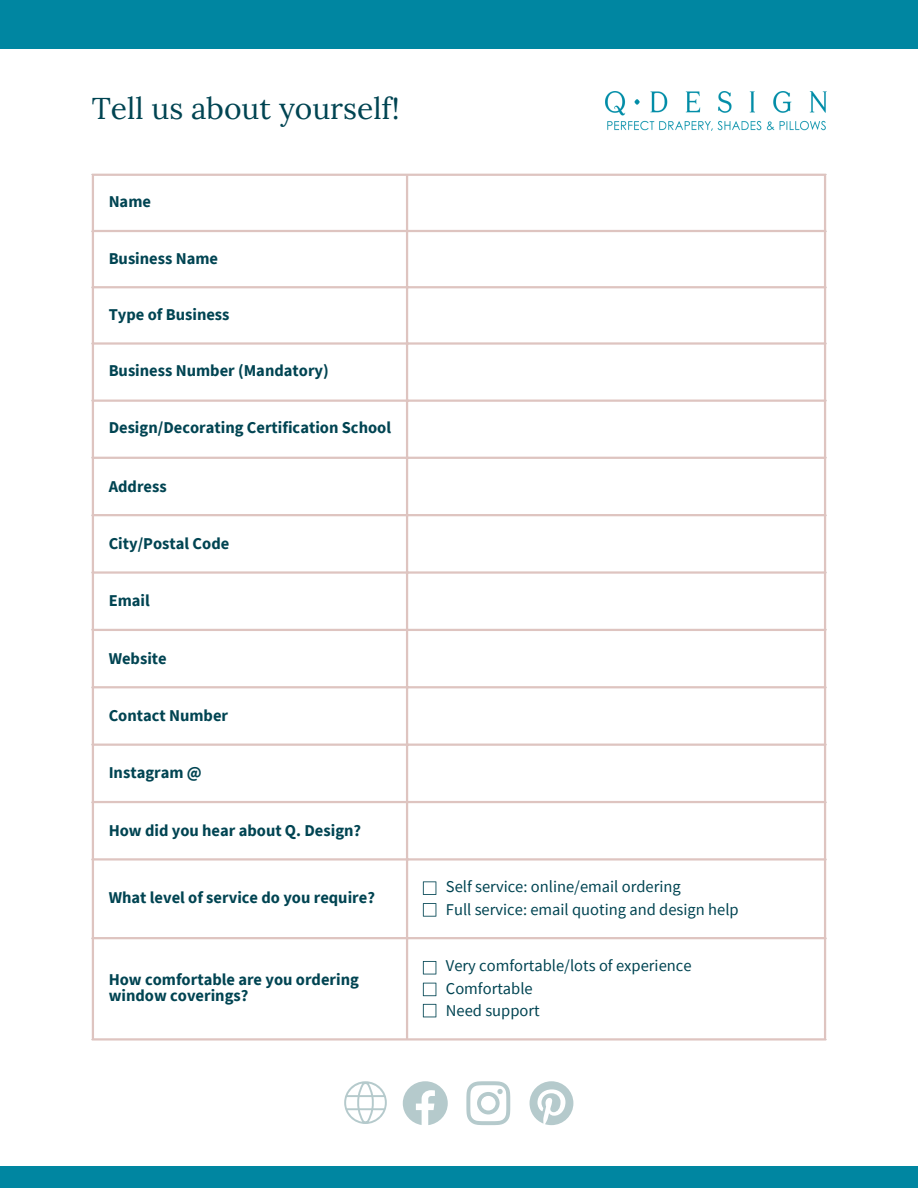
<style>
.page{position:relative;width:918px;height:1188px;background:#fff}
.page>*{position:absolute;margin:0;border:0;box-sizing:border-box;transform-origin:0 0}
.t1{font:30px "Lora";color:#004452}
.t2{font:700 16.5px/15.8px "Source Sans Pro";color:#004452}
.t3{font:16.5px "Source Sans Pro";color:#004452}
</style>
<div class="page">
<hr style="left:92px;top:176px;width:2px;height:862px;background:#dec4c0">
<hr style="left:406px;top:176px;width:2px;height:862px;background:#dec4c0">
<hr style="left:824px;top:176px;width:2px;height:862px;background:#dec4c0">
<hr style="left:92px;top:174px;width:734px;height:2px;background:#dec4c0">
<hr style="left:92px;top:230px;width:734px;height:2px;background:#dec4c0">
<hr style="left:92px;top:286px;width:734px;height:2px;background:#dec4c0">
<hr style="left:92px;top:342px;width:734px;height:3px;background:#dec4c0">
<hr style="left:92px;top:400px;width:734px;height:2px;background:#dec4c0">
<hr style="left:92px;top:457px;width:734px;height:2px;background:#dec4c0">
<hr style="left:92px;top:514px;width:734px;height:2px;background:#dec4c0">
<hr style="left:92px;top:571px;width:734px;height:3px;background:#dec4c0">
<hr style="left:92px;top:629px;width:734px;height:2px;background:#dec4c0">
<hr style="left:92px;top:686px;width:734px;height:2px;background:#dec4c0">
<hr style="left:92px;top:744px;width:734px;height:2px;background:#dec4c0">
<hr style="left:92px;top:801px;width:734px;height:2px;background:#dec4c0">
<hr style="left:92px;top:858px;width:734px;height:3px;background:#dec4c0">
<hr style="left:92px;top:937px;width:734px;height:2px;background:#dec4c0">
<hr style="left:92px;top:1038px;width:734px;height:3px;background:#dec4c0">
<div style="left:0;top:1166px;width:918px;height:22px;background:#0086a1"></div>
<img style="left:606px;top:92px;width:220px;height:38px">
<svg style="left:423px;top:881px;width:13px;height:14px"></svg>
<svg style="left:423px;top:903px;width:13px;height:14px"></svg>
<div style="left:0;top:0;width:918px;height:48px;background:#0086a1"></div>
<svg style="left:423px;top:961px;width:13px;height:13px"></svg>
<svg style="left:423px;top:983px;width:13px;height:13px"></svg>
<svg style="left:423px;top:1004px;width:13px;height:13px"></svg>
<svg style="left:344px;top:1081px;width:43px;height:43px"></svg>
<svg style="left:403px;top:1081px;width:45px;height:44px"></svg>
<svg style="left:466px;top:1081px;width:44px;height:44px"></svg>
<svg style="left:530px;top:1081px;width:43px;height:44px"></svg>
<p class="t1" style="left:92px;top:89px;width:309px">Tell us about yourself!</p>
<p class="t2" style="left:109px;top:194px;width:44px">Name</p>
<p class="t2" style="left:109px;top:250px;width:111px">Business Name</p>
<p class="t2" style="left:109px;top:306px;width:122px">Type of Business</p>
<p class="t2" style="left:109px;top:362px;width:222px">Business Number (Mandatory)</p>
<p class="t2" style="left:109px;top:420px;width:284px">Design/Decorating Certification School</p>
<p class="t2" style="left:109px;top:478px;width:60px">Address</p>
<p class="t2" style="left:109px;top:535px;width:122px">City/Postal Code</p>
<p class="t2" style="left:109px;top:593px;width:43px">Email</p>
<p class="t2" style="left:109px;top:650px;width:60px">Website</p>
<p class="t2" style="left:109px;top:707px;width:121px">Contact Number</p>
<p class="t2" style="left:109px;top:765px;width:95px">Instagram @</p>
<p class="t2" style="left:109px;top:822px;width:254px">How did you hear about Q. Design?</p>
<p class="t2" style="left:109px;top:890px;width:268px">What level of service do you require?</p>
<p class="t2" style="left:109px;top:972px;width:252px">How comfortable are you ordering window coverings?</p>
<p class="t3" style="left:446px;top:876px;width:237px">Self service: online/email ordering</p>
<p class="t3" style="left:446px;top:899px;width:294px">Full service: email quoting and design help</p>
<p class="t3" style="left:446px;top:955px;width:247px">Very comfortable/lots of experience</p>
<p class="t3" style="left:446px;top:977px;width:88px">Comfortable</p>
<p class="t3" style="left:446px;top:1000px;width:95px">Need support</p>
</div>
